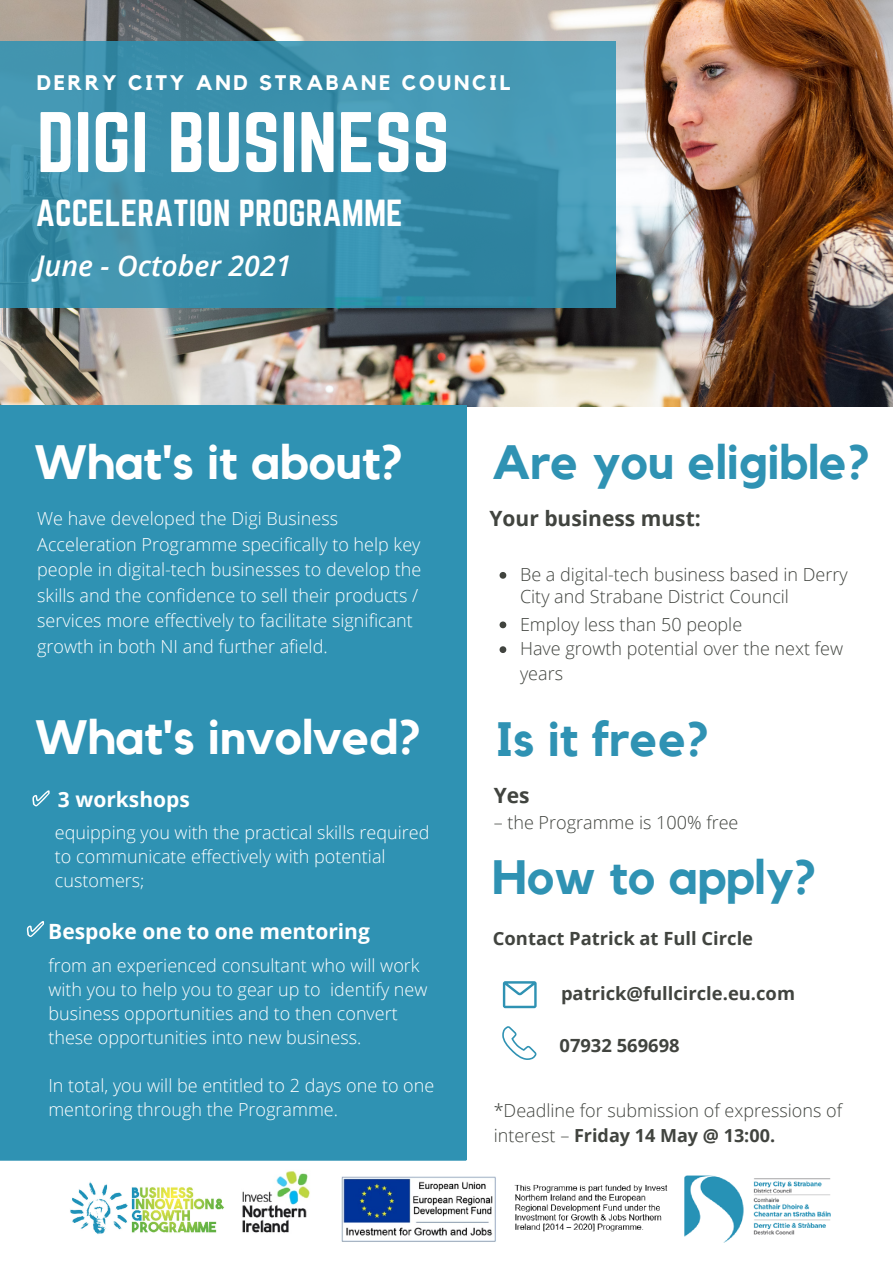
<style>
.page{position:relative;width:893px;height:1263px;background:#fff}
.page>*{position:absolute;margin:0;border:0;box-sizing:border-box;transform-origin:0 0}
.t1{font:75px "Norwester";color:#fff}
.t2{font:700 48px "Kollektif";color:#2f92b3}
.t3{font:700 48px "Kollektif";color:#fff}
.t4{font:33px "Norwester";color:#fff}
.t5{font:italic 600 28.5px "Open Sans";color:#fff}
.t6{font:700 21px "Open Sans";color:#fff}
.t7{font:700 21px "Kollektif";letter-spacing:.13em;color:#fff}
.t8{font:700 21px "Open Sans";color:#41443f}
.t9{font:700 18.15px "Open Sans";color:#41443f}
.t10{font:300 18px/24px "Open Sans";color:#fff}
.t11{font:300 18px/24.8px "Open Sans";color:#41443f}
.s1{font-weight:700}
</style>
<div class="page">
<img style="left:0;top:0;width:893px;height:406px">
<div style="left:0;top:405px;width:466px;height:848px;background:#2f92b3"></div>
<svg style="left:0;top:41px;width:615px;height:266px;background:#3c91ad"></svg>
<svg style="left:502px;top:1026px;width:35px;height:34px"></svg>
<svg style="left:503px;top:981px;width:34px;height:27px"></svg>
<svg style="left:32px;top:790px;width:18px;height:16px"></svg>
<svg style="left:27px;top:921px;width:17px;height:16px"></svg>
<svg style="left:500px;top:572px;width:6px;height:7px"></svg>
<svg style="left:500px;top:621px;width:6px;height:7px"></svg>
<svg style="left:500px;top:646px;width:6px;height:7px"></svg>
<img style="left:1px;top:1160px;width:830px;height:93px">
<p class="t7" style="left:37px;top:70px;width:475px">DERRY CITY AND STRABANE COUNCIL</p>
<p class="t1" style="left:37px;top:106px;width:414px">DIGI BUSINESS</p>
<p class="t4" style="left:36px;top:197px;width:368px">ACCELERATION PROGRAMME</p>
<p class="t5" style="left:36px;top:246px;width:257px">June - October 2021</p>
<p class="t3" style="left:34px;top:434px;width:370px">What's it about?</p>
<p class="t2" style="left:492px;top:434px;width:380px">Are you eligible?</p>
<p class="t10" style="left:37px;top:505px;width:386px;line-height:25.5px">We have developed the Digi Business Acceleration Programme specifically to help key people in digital-tech businesses to develop the skills and the confidence to sell their products / services more effectively to facilitate significant growth in both NI and further afield.</p>
<p class="t3" style="left:35px;top:709px;width:387px">What's involved?</p>
<p class="t6" style="left:58px;top:784px;width:133px">3 workshops</p>
<p class="t10" style="left:55px;top:820px;width:376px">equipping you with the practical skills required to communicate effectively with potential customers;</p>
<p class="t6" style="left:48px;top:917px;width:323px">Bespoke one to one mentoring</p>
<p class="t10" style="left:48px;top:953px;width:381px">from an experienced consultant who will work with you to help you to gear up to identify new business opportunities and to then convert these opportunities into new business.</p>
<p class="t10" style="left:48px;top:1073px;width:388px">In total, you will be entitled to 2 days one to one mentoring through the Programme.</p>
<p class="t8" style="left:489px;top:503px;width:213px">Your business must:</p>
<p class="t11" style="left:520px;top:563px;width:329px;line-height:21.6px">Be a digital-tech business based in Derry<br>City and Strabane District Council</p>
<p class="t11" style="left:520px;top:611px;width:325px">Employ less than 50 people<br>Have growth potential over the next few years</p>
<p class="t2" style="left:496px;top:711px;width:214px">Is it free?</p>
<p class="t8" style="left:494px;top:780px;width:37px">Yes</p>
<p class="t11" style="left:494px;top:809px;width:246px">– the Programme is 100% free</p>
<p class="t2" style="left:492px;top:849px;width:326px">How to apply?</p>
<p class="t9" style="left:493px;top:926px;width:262px">Contact Patrick at Full Circle</p>
<p class="t9" style="left:561px;top:980px;width:236px">patrick@fullcircle.eu.com</p>
<p class="t9" style="left:559px;top:1033px;width:122px">07932 569698</p>
<p class="t11" style="left:494px;top:1098px;width:350px">*Deadline for submission of expressions of interest – <span class="s1">Friday 14 May @ 13:00.</span></p>
</div>
